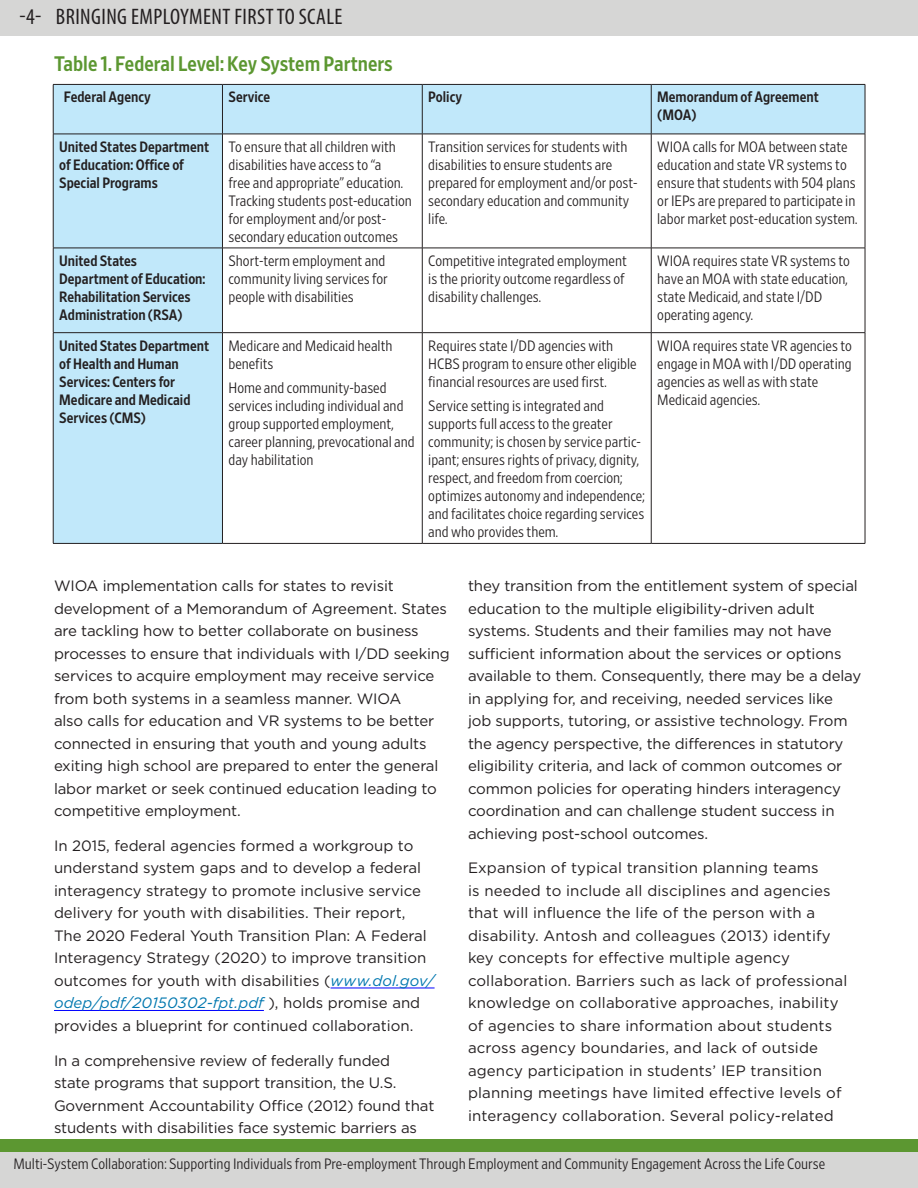
<style>
.page{position:relative;width:918px;height:1188px;background:#fff}
.page>*{position:absolute;margin:0;border:0;box-sizing:border-box;transform-origin:0 0}
.t1{font:condensed 22.5px "Myriad Pro";letter-spacing:.02em;color:#231f20}
.table_title{font:21px "Retina Narrow Med";color:#5c9731}
.text{font:15px/22.5px "Gotham HTF";letter-spacing:-.01em;color:#231f20}
.table_text{font:300 15px/18px "Retina Narrow";color:#231f20}
.text-2{font:15px/22.5px "Gotham HTF";letter-spacing:.01em;color:#231f20}
.table_text-2{font:15px/18px "Retina Narrow Med";color:#231f20}
.table_header{font:15px/18px "Retina Narrow Med";color:#231f20}
.s1{font-style:italic;color:#0077af}
</style>
<div class="page">
<div style="left:0;top:1139px;width:918px;height:49px;background:#d6d6d5"></div>
<div style="left:0;top:1139px;width:918px;height:13px;background:#5c9731"></div>
<div style="left:0;top:0;width:918px;height:36px;background:#d6d6d5"></div>
<hr style="left:331px;top:988px;width:104px;height:1px;background:#00f">
<hr style="left:54px;top:1010px;width:210px;height:1px;background:#00f">
<svg style="left:54px;top:85px;width:811px;height:458px"></svg>
<hr style="left:53px;top:84px;width:169px;height:1px;background:#231f20">
<hr style="left:53px;top:85px;width:1px;height:49px;background:#231f20">
<hr style="left:222px;top:84px;width:200px;height:1px;background:#231f20">
<hr style="left:222px;top:85px;width:1px;height:49px;background:#231f20">
<hr style="left:422px;top:84px;width:229px;height:1px;background:#231f20">
<hr style="left:422px;top:85px;width:1px;height:49px;background:#231f20">
<hr style="left:651px;top:84px;width:214px;height:1px;background:#231f20">
<hr style="left:651px;top:85px;width:1px;height:49px;background:#231f20">
<hr style="left:865px;top:85px;width:1px;height:49px;background:#231f20">
<hr style="left:53px;top:134px;width:169px;height:1px;background:#231f20">
<hr style="left:53px;top:134px;width:1px;height:114px;background:#231f20">
<hr style="left:222px;top:134px;width:200px;height:1px;background:#231f20">
<hr style="left:222px;top:134px;width:1px;height:114px;background:#231f20">
<hr style="left:422px;top:134px;width:229px;height:1px;background:#231f20">
<hr style="left:422px;top:134px;width:1px;height:114px;background:#231f20">
<hr style="left:651px;top:134px;width:214px;height:1px;background:#231f20">
<hr style="left:651px;top:134px;width:1px;height:114px;background:#231f20">
<hr style="left:865px;top:134px;width:1px;height:114px;background:#231f20">
<hr style="left:53px;top:248px;width:169px;height:1px;background:#231f20">
<hr style="left:53px;top:248px;width:1px;height:84px;background:#231f20">
<hr style="left:222px;top:248px;width:200px;height:1px;background:#231f20">
<hr style="left:222px;top:248px;width:1px;height:84px;background:#231f20">
<hr style="left:422px;top:248px;width:229px;height:1px;background:#231f20">
<hr style="left:422px;top:248px;width:1px;height:84px;background:#231f20">
<hr style="left:651px;top:248px;width:214px;height:1px;background:#231f20">
<hr style="left:651px;top:248px;width:1px;height:84px;background:#231f20">
<hr style="left:865px;top:248px;width:1px;height:84px;background:#231f20">
<hr style="left:53px;top:332px;width:169px;height:1px;background:#231f20">
<hr style="left:53px;top:333px;width:1px;height:210px;background:#231f20">
<hr style="left:222px;top:332px;width:200px;height:1px;background:#231f20">
<hr style="left:222px;top:333px;width:1px;height:210px;background:#231f20">
<hr style="left:422px;top:332px;width:229px;height:1px;background:#231f20">
<hr style="left:422px;top:333px;width:1px;height:210px;background:#231f20">
<hr style="left:651px;top:332px;width:214px;height:1px;background:#231f20">
<hr style="left:651px;top:333px;width:1px;height:210px;background:#231f20">
<hr style="left:865px;top:333px;width:1px;height:210px;background:#231f20">
<hr style="left:53px;top:543px;width:169px;height:1px;background:#231f20">
<hr style="left:222px;top:543px;width:200px;height:1px;background:#231f20">
<hr style="left:422px;top:543px;width:229px;height:1px;background:#231f20">
<hr style="left:651px;top:543px;width:214px;height:1px;background:#231f20">
<h1 class="t1" style="left:20px;top:5px;width:324px">-4- BRINGING EMPLOYMENT FIRST TO SCALE</h1>
<p class="table_title" style="left:54px;top:50px;width:340px">Table 1. Federal Level: Key System Partners</p>
<p class="table_header" style="left:64px;top:88px;width:88px">Federal Agency</p>
<p class="table_header" style="left:228px;top:88px;width:43px">Service</p>
<p class="table_header" style="left:428px;top:88px;width:35px">Policy</p>
<p class="table_header" style="left:657px;top:88px;width:163px">Memorandum of Agreement (MOA)</p>
<p class="table_text-2" style="left:59px;top:137px;width:151px">United States Department of Education: Office of<br>Special Programs</p>
<p class="table_text" style="left:228px;top:137px;width:185px">To ensure that all children with disabilities have access to “a<br>free and appropriate” education.<br>Tracking students post-education for employment and/or post&shy;secondary education outcomes</p>
<p class="table_text" style="left:428px;top:137px;width:211px">Transition services for students with disabilities to ensure students are prepared for employment and/or post&shy;secondary education and community life.</p>
<p class="table_text" style="left:657px;top:137px;width:202px">WIOA calls for MOA between state education and state VR systems to ensure that students with 504 plans or IEPs are prepared to participate in labor market post-education system.</p>
<p class="table_text-2" style="left:59px;top:251px;width:148px">United States<br>Department of Education:<br>Rehabilitation Services<br>Administration (RSA)</p>
<p class="table_text" style="left:228px;top:251px;width:161px">Short-term employment and community living services for people with disabilities</p>
<p class="table_text" style="left:428px;top:251px;width:200px">Competitive integrated employment is the priority outcome regardless of disability challenges.</p>
<p class="table_text" style="left:657px;top:251px;width:194px">WIOA requires state VR systems to have an MOA with state education, state Medicaid, and state I/DD operating agency.</p>
<p class="table_text-2" style="left:59px;top:336px;width:151px">United States Department of Health and Human<br>Services: Centers for<br>Medicare and Medicaid<br>Services (CMS)</p>
<p class="table_text" style="left:228px;top:336px;width:166px">Medicare and Medicaid health benefits</p>
<p class="table_text" style="left:428px;top:336px;width:210px">Requires state I/DD agencies with<br>HCBS program to ensure other eligible financial resources are used first.</p>
<p class="table_text" style="left:428px;top:397px;width:218px">Service setting is integrated and supports full access to the greater community; is chosen by service partic&shy;ipant; ensures rights of privacy, dignity, respect, and freedom from coercion; optimizes autonomy and independence; and facilitates choice regarding services and who provides them.</p>
<p class="table_text" style="left:657px;top:336px;width:196px">WIOA requires state VR agencies to engage in MOA with I/DD operating agencies as well as with state<br>Medicaid agencies.</p>
<p class="table_text" style="left:228px;top:379px;width:188px">Home and community-based services including individual and group supported employment, career planning, prevocational and day habilitation</p>
<p class="text" style="left:54px;top:575px;width:397px">WIOA implementation calls for states to revisit development of a Memorandum of Agreement. States are tackling how to better collaborate on business processes to ensure that individuals with I/DD seeking services to acquire employment may receive service from both systems in a seamless manner. WIOA<br>also calls for education and VR systems to be better connected in ensuring that youth and young adults exiting high school are prepared to enter the general labor market or seek continued education leading to competitive employment.</p>
<p class="text" style="left:54px;top:834px;width:382px">In 2015, federal agencies formed a workgroup to understand system gaps and to develop a federal interagency strategy to promote inclusive service delivery for youth with disabilities. Their report, The 2020 Federal Youth Transition Plan: A Federal Interagency Strategy (2020) to improve transition outcomes for youth with disabilities (<span class="s1">www.dol.gov/ odep/pdf/20150302-fpt.pdf</span> ), holds promise and provides a blueprint for continued collaboration.</p>
<p class="text" style="left:54px;top:1049px;width:382px">In a comprehensive review of federally funded<br>state programs that support transition, the U.S.<br>Government Accountability Office (2012) found that students with disabilities face systemic barriers as</p>
<p class="text" style="left:468px;top:575px;width:395px">they transition from the entitlement system of special education to the multiple eligibility-driven adult systems. Students and their families may not have sufficient information about the services or options available to them. Consequently, there may be a delay in applying for, and receiving, needed services like<br>job supports, tutoring, or assistive technology. From the agency perspective, the differences in statutory eligibility criteria, and lack of common outcomes or common policies for operating hinders interagency coordination and can challenge student success in achieving post-school outcomes.</p>
<p class="text-2" style="left:468px;top:857px;width:381px">Expansion of typical transition planning teams<br>is needed to include all disciplines and agencies that will influence the life of the person with a disability. Antosh and colleagues (2013) identify key concepts for effective multiple agency collaboration. Barriers such as lack of professional knowledge on collaborative approaches, inability of agencies to share information about students across agency boundaries, and lack of outside agency participation in students’ IEP transition planning meetings have limited effective levels of interagency collaboration. Several policy-related</p>
<p class="table_text" style="left:13px;top:1154px;width:813px">Multi-System Collaboration: Supporting Individuals from Pre-employment Through Employment and Community Engagement Across the Life Course</p>
</div>
